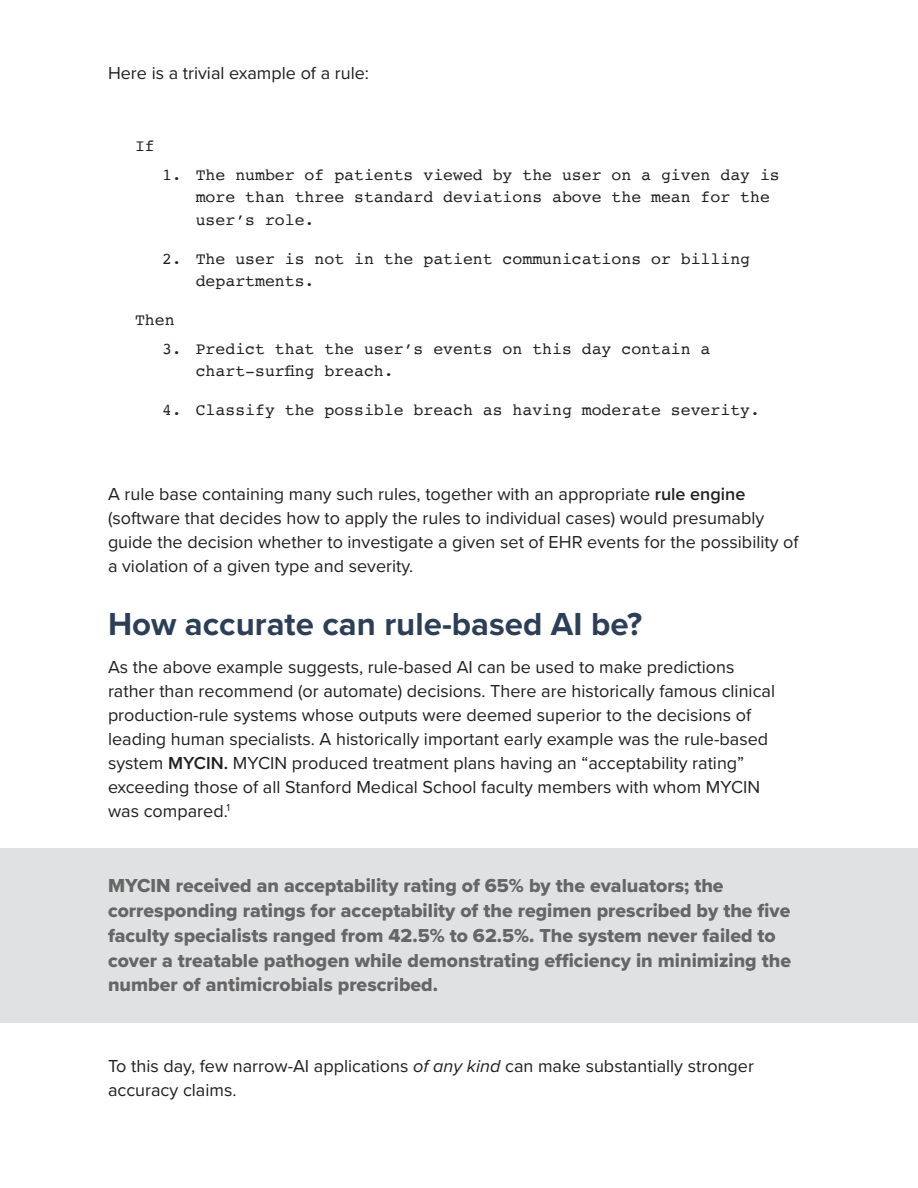
<style>
.page{position:relative;width:918px;height:1188px;background:#fff}
.page>*{position:absolute;margin:0;border:0;box-sizing:border-box;transform-origin:0 0}
.H1-_L{font:700 33px "Proxima Nova";color:#2c3f57}
.Quote__Med{font:19.5px/24.8px "Proxima Nova Extrabld";color:#666}
.Body_copy{font:18px/24px "Proxima Nova";color:#231f20}
.H5_-_L{font:16.5px/22.5px "Courier";color:#231f20}
.s1{font-weight:600}
.s2{font-style:italic}
</style>
<div class="page">
<div style="left:0;top:848px;width:918px;height:175px;background:#e0e1e3"></div>
<p class="Body_copy" style="left:108px;top:60px;width:263px">Here is a trivial example of a rule:</p>
<p class="H5_-_L" style="left:135px;top:134px;width:21px">If</p>
<p class="H5_-_L" style="left:196px;top:163px;width:586px;text-indent:-34px">1. The number of patients viewed by the user on a given day is more than three standard deviations above the mean for the user’s role.</p>
<p class="H5_-_L" style="left:196px;top:247px;width:556px;text-indent:-34px">2. The user is not in the patient communications or billing departments.</p>
<p class="H5_-_L" style="left:135px;top:308px;width:41px">Then</p>
<p class="H5_-_L" style="left:196px;top:337px;width:516px;text-indent:-34px">3. Predict that the user’s events on this day contain a chart-surfing breach.</p>
<p class="H5_-_L" style="left:162px;top:398px;width:600px">4. Classify the possible breach as having moderate severity.</p>
<p class="Body_copy" style="left:108px;top:481px;width:692px">A rule base containing many such rules, together with an appropriate <span class="s1">rule engine </span>(software that decides how to apply the rules to individual cases) would presumably guide the decision whether to investigate a given set of EHR events for the possibility of a violation of a given type and severity.</p>
<p class="H1-_L" style="left:108px;top:600px;width:536px">How accurate can rule-based AI be?</p>
<p class="Body_copy" style="left:108px;top:654px;width:669px">As the above example suggests, rule-based AI can be used to make predictions rather than recommend (or automate) decisions. There are historically famous clinical production-rule systems whose outputs were deemed superior to the decisions of leading human specialists. A historically important early example was the rule-based system <span class="s1">MYCIN.</span> MYCIN produced treatment plans having an “acceptability rating” exceeding those of all Stanford Medical School faculty members with whom MYCIN was compared.<sup>1</sup></p>
<p class="Quote__Med" style="left:108px;top:873px;width:685px">MYCIN received an acceptability rating of 65% by the evaluators; the corresponding ratings for acceptability of the regimen prescribed by the five faculty specialists ranged from 42.5% to 62.5%. The system never failed to cover a treatable pathogen while demonstrating efficiency in minimizing the number of antimicrobials prescribed.</p>
<p class="Body_copy" style="left:108px;top:1054px;width:648px">To this day, few narrow-AI applications <span class="s2">of any kind</span> can make substantially stronger accuracy claims.</p>
</div>
